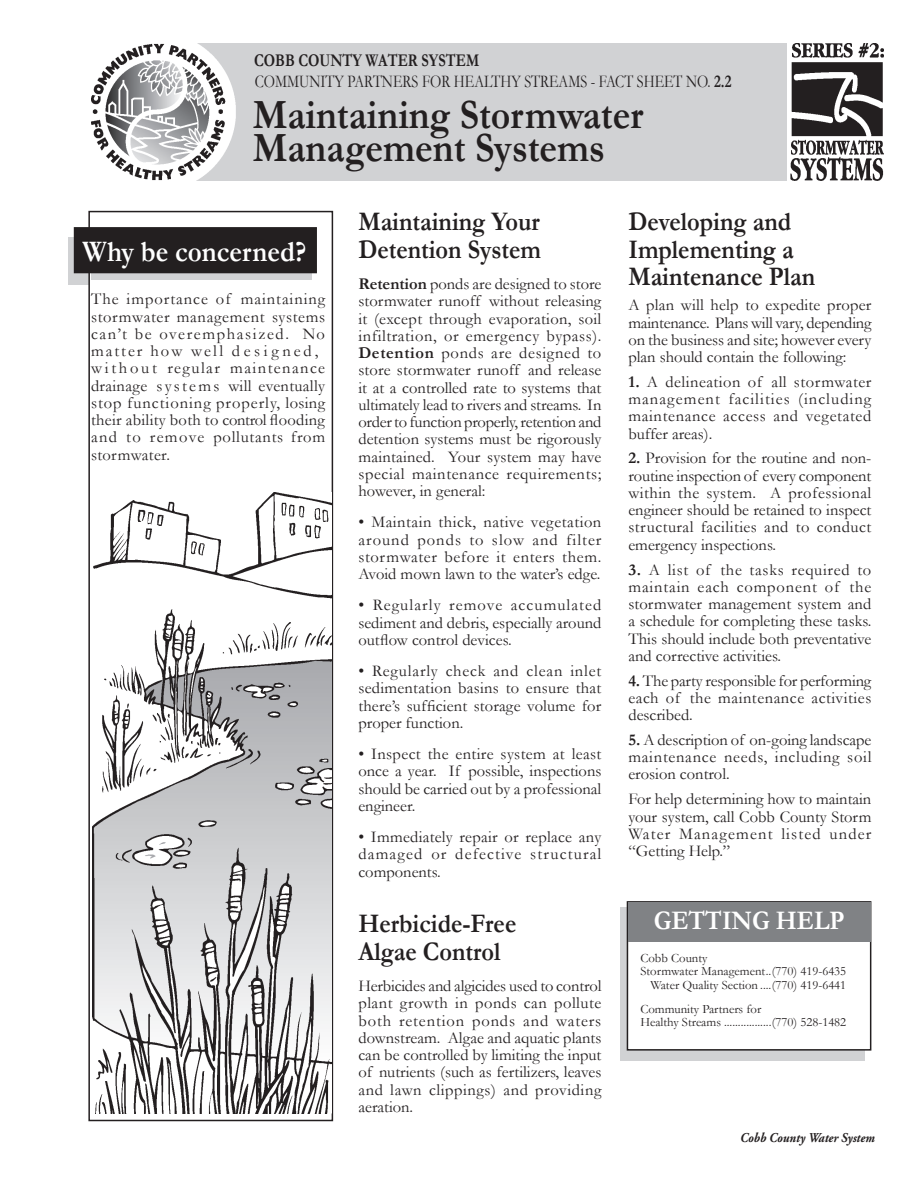
<style>
.page{position:relative;width:918px;height:1188px;background:#fff}
.page>*{position:absolute;margin:0;border:0;box-sizing:border-box;transform-origin:0 0}
.Headline{font:700 42px "Garamond";color:#231f20;scale:.9 1}
.Headline-2{font:700 30px "Garamond";color:#fff;scale:.9 1}
.Headline-3{font:700 27px/27.8px "Garamond";color:#231f20;scale:.9 1}
.Headline-4{font:700 27px "Garamond";color:#fff;scale:.9 1}
.Headline-5{font:18px "Garamond";color:#231f20;scale:.8 1}
.Headline-6{font:700 18px "Garamond";color:#231f20;scale:.8 1}
.Body_text__close{font:16.5px/17.2px "Garamond";color:#231f20;text-align:justify}
.Body_text{font:16.5px/17.2px "Garamond";letter-spacing:.07em;color:#231f20;text-align:justify}
.Headline-7{font:italic 700 13.5px "Adobe Garamond Pro";color:#231f20;scale:.9 1}
.Getting_Help{font:12.75px "Garamond";color:#231f20}
.s1{font-weight:700}
</style>
<div class="page">
<img style="left:91px;top:43px;width:696px;height:138px">
<svg style="left:69px;top:237px;width:19px;height:47px"></svg>
<div style="left:88px;top:211px;width:245px;height:910px;border:2px solid #231f20"></div>
<svg style="left:91px;top:273px;width:220px;height:6px"></svg>
<div style="left:75px;top:228px;width:241px;height:45px;background:#231f20"></div>
<div style="left:74px;top:227px;width:243px;height:46px;border:2px solid #231f20"></div>
<div style="left:621px;top:908px;width:244px;height:153px;background:#d1d2d4"></div>
<div style="left:627px;top:902px;width:244px;height:148px;background:#fff"></div>
<div style="left:627px;top:901px;width:244px;height:150px;border:2px solid #231f20"></div>
<div style="left:628px;top:903px;width:243px;height:39px;background:#808285"></div>
<img style="left:790px;top:43px;width:94px;height:138px">
<img style="left:92px;top:492px;width:239px;height:622px">
<p class="Headline-6" style="left:254px;top:48px;width:283px">COBB COUNTY WATER SYSTEM</p>
<p class="Headline-5" style="left:255px;top:69px;width:597px">COMMUNITY PARTNERS FOR HEALTHY STREAMS - FACT SHEET NO. <span class="s1">2.2</span></p>
<p class="Headline" style="left:253px;top:86px;width:436px">Maintaining Stormwater</p>
<p class="Headline" style="left:253px;top:119px;width:393px">Management Systems</p>
<p class="Headline-2" style="left:82px;top:231px;width:250px">Why be concerned?</p>
<p class="Body_text" style="left:91px;top:290px;width:236px">The importance of maintaining stormwater management systems can’t be overemphasized. No matter how well designed,</p>
<p class="Body_text" style="left:91px;top:359px;width:236px">without regular maintenance drainage s y s t e m s will eventually stop functioning properly, losing their ability both to control flooding and to remove pollutants from stormwater.</p>
<p class="Headline-3" style="left:358px;top:208px;width:205px">Maintaining Your<br>Detention System</p>
<p class="Body_text__close" style="left:358px;top:275px;width:245px"><span class="s1">Retention</span> ponds are designed to store stormwater runoff without releasing it (except through evaporation, soil infiltration, or emergency bypass).<br><span class="s1">Detention</span> ponds are designed to store stormwater runoff and release it at a controlled rate to systems that ultimately lead to rivers and streams. In order to function properly, retention and detention systems must be rigorously maintained. Your system may have special maintenance requirements; however, in general:</p>
<p class="Body_text__close" style="left:358px;top:513px;width:245px">• Maintain thick, native vegetation around ponds to slow and filter stormwater before it enters them.<br>Avoid mown lawn to the water’s edge.</p>
<p class="Body_text__close" style="left:358px;top:596px;width:244px">• Regularly remove accumulated sediment and debris, especially around outflow control devices.</p>
<p class="Body_text__close" style="left:358px;top:662px;width:244px">• Regularly check and clean inlet sedimentation basins to ensure that there’s sufficient storage volume for proper function.</p>
<p class="Body_text__close" style="left:358px;top:745px;width:245px">• Inspect the entire system at least once a year. If possible, inspections should be carried out by a professional engineer.</p>
<p class="Body_text__close" style="left:358px;top:828px;width:244px">• Immediately repair or replace any damaged or defective structural components.</p>
<p class="Headline-3" style="left:358px;top:910px;width:177px">Herbicide-Free</p>
<p class="Headline-3" style="left:358px;top:938px;width:159px">Algae Control</p>
<p class="Body_text__close" style="left:358px;top:977px;width:245px">Herbicides and algicides used to control plant growth in ponds can pollute both retention ponds and waters downstream. Algae and aquatic plants can be controlled by limiting the input of nutrients (such as fertilizers, leaves and lawn clippings) and providing aeration.</p>
<p class="Headline-3" style="left:628px;top:208px;width:209px">Developing and<br>Implementing a<br>Maintenance Plan</p>
<p class="Body_text__close" style="left:628px;top:296px;width:245px">A plan will help to expedite proper maintenance. Plans will vary, depending on the business and site; however every plan should contain the following:</p>
<p class="Body_text__close" style="left:628px;top:373px;width:244px"><span class="s1">1.</span> A delineation of all stormwater management facilities (including maintenance access and vegetated buffer areas).</p>
<p class="Body_text__close" style="left:628px;top:449px;width:245px"><span class="s1">2.</span> Provision for the routine and non&shy;routine inspection of every component within the system. A professional engineer should be retained to inspect structural facilities and to conduct emergency inspections.</p>
<p class="Body_text__close" style="left:628px;top:560px;width:245px"><span class="s1">3.</span> A list of the tasks required to maintain each component of the stormwater management system and a schedule for completing these tasks.<br>This should include both preventative and corrective activities.</p>
<p class="Body_text__close" style="left:628px;top:671px;width:244px"><span class="s1">4.</span> The party responsible for performing each of the maintenance activities described.</p>
<p class="Body_text__close" style="left:628px;top:731px;width:245px"><span class="s1">5.</span> A description of on-going landscape maintenance needs, including soil erosion control.</p>
<p class="Body_text__close" style="left:628px;top:790px;width:244px">For help determining how to maintain your system, call Cobb County Storm Water Management listed under “Getting Help.”</p>
<p class="Headline-4" style="left:654px;top:902px;width:214px">GETTING HELP</p>
<p class="Getting_Help" style="left:640px;top:949px;width:69px">Cobb County</p>
<p class="Getting_Help" style="left:640px;top:963px;width:207px">Stormwater Management..(770) 419-6435</p>
<p class="Getting_Help" style="left:650px;top:976px;width:197px">Water Quality Section ....(770) 419-6441</p>
<p class="Getting_Help" style="left:640px;top:1000px;width:122px">Community Partners for</p>
<p class="Getting_Help" style="left:640px;top:1014px;width:207px">Healthy Streams .................(770) 528-1482</p>
<p class="Headline-7" style="left:740px;top:1130px;width:151px">Cobb County Water System</p>
</div>
